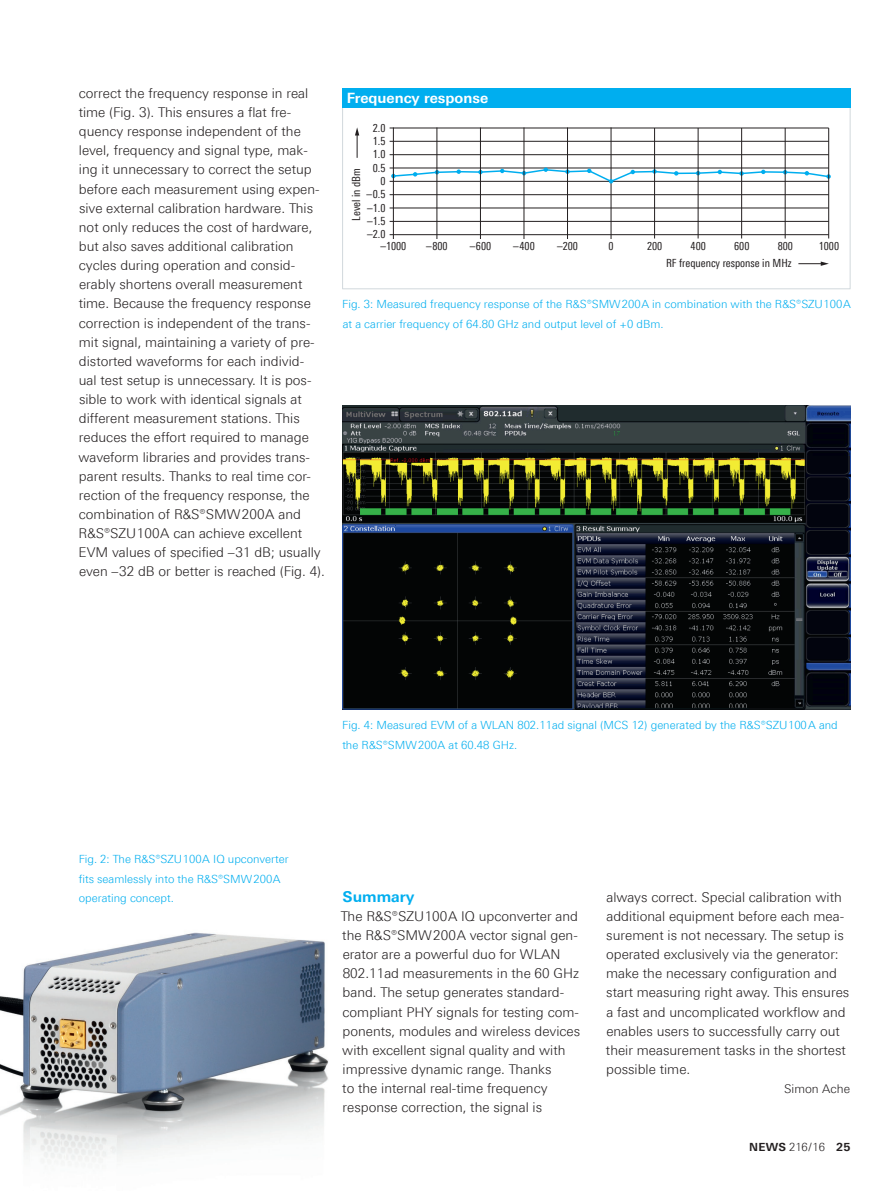
<style>
.page{position:relative;width:893px;height:1191px;background:#fff}
.page>*{position:absolute;margin:0;border:0;box-sizing:border-box;transform-origin:0 0}
._03_Überschrift_1{font:700 15px "Linotype Univers 630";color:#00aeef}
.t1{font:700 14.25px "Linotype Univers 630";color:#fff}
.Fließtext_oAo{font:300 13.5px/19.2px "Linotype Univers 330";color:#231f20}
.Autor{font:300 12px "Linotype Univers 330";color:#231f20}
.Bildlegende{font:300 11.25px/19.2px "Linotype Univers 330";color:#00aeef}
.t2{font:11.25px/13.4px "Linotype Univers 420 Cn";color:#231f20;text-align:right}
.t3{font:700 11.25px "Linotype Univers 630";letter-spacing:.015em;color:#231f20}
.s1{font-family:"Linotype Univers 330";font-weight:300}
</style>
<div class="page">
<svg style="left:342px;top:107px;width:508px;height:182px"></svg>
<div style="left:342px;top:88px;width:508px;height:19px;background:#00aeef"></div>
<hr style="left:390px;top:128px;width:439px;height:1px;background:#231f20">
<hr style="left:390px;top:141px;width:439px;height:1px;background:#231f20">
<hr style="left:390px;top:154px;width:439px;height:1px;background:#231f20">
<hr style="left:390px;top:168px;width:439px;height:1px;background:#231f20">
<hr style="left:390px;top:194px;width:439px;height:1px;background:#231f20">
<hr style="left:390px;top:208px;width:439px;height:1px;background:#231f20">
<hr style="left:390px;top:221px;width:439px;height:1px;background:#231f20">
<hr style="left:390px;top:234px;width:439px;height:1px;background:#231f20">
<hr style="left:611px;top:128px;width:1px;height:110px;background:#231f20">
<hr style="left:390px;top:181px;width:439px;height:1px;background:#231f20">
<svg style="left:391px;top:167px;width:440px;height:16px"></svg>
<hr style="left:654px;top:128px;width:1px;height:110px;background:#231f20">
<hr style="left:698px;top:128px;width:1px;height:110px;background:#231f20">
<hr style="left:741px;top:128px;width:1px;height:110px;background:#231f20">
<hr style="left:785px;top:128px;width:1px;height:110px;background:#231f20">
<hr style="left:828px;top:128px;width:1px;height:110px;background:#231f20">
<hr style="left:393px;top:128px;width:1px;height:110px;background:#231f20">
<hr style="left:437px;top:128px;width:1px;height:110px;background:#231f20">
<hr style="left:480px;top:128px;width:1px;height:110px;background:#231f20">
<hr style="left:524px;top:128px;width:1px;height:110px;background:#231f20">
<hr style="left:567px;top:128px;width:1px;height:110px;background:#231f20">
<svg style="left:798px;top:261px;width:31px;height:5px"></svg>
<svg style="left:355px;top:127px;width:4px;height:31px"></svg>
<img style="left:342px;top:405px;width:508px;height:304px">
<img style="left:0;top:932px;width:328px;height:230px">
<p class="Fließtext_oAo" style="left:79px;top:83px;width:248px">correct the frequency response in real time (Fig. 3). This ensures a flat fre&shy;quency response independent of the level, frequency and signal type, mak&shy;ing it unnecessary to correct the setup before each measurement using expen&shy;sive external calibration hardware. This not only reduces the cost of hardware, but also saves additional calibration cycles during operation and consid&shy;erably shortens overall measurement time. Because the frequency response correction is independent of the trans&shy;mit signal, maintaining a variety of pre&shy;distorted waveforms for each individ&shy;ual test setup is unnecessary. It is pos&shy;sible to work with identical signals at different measurement stations. This reduces the effort required to manage waveform libraries and provides trans&shy;parent results. Thanks to real time cor&shy;rection of the frequency response, the combination of R&amp;S®SMW200A and R&amp;S®SZU100A can achieve excellent EVM values of specified –31 dB; usually even –32 dB or better is reached (Fig. 4).</p>
<p class="t1" style="left:347px;top:89px;width:143px">Frequency response</p>
<p class="t2" style="left:367px;top:121px;width:20px">2.0<br>1.5<br>1.0<br>0.5<br>0 –0.5 –1.0 –1.5 –2.0</p>
<p class="t2" style="left:350px;top:221px;width:54px;rotate:-90deg">Level in dBm</p>
<p class="t2" style="left:380px;top:239px;width:27px">–1000</p>
<p class="t2" style="left:426px;top:239px;width:23px">–800</p>
<p class="t2" style="left:470px;top:239px;width:23px">–600</p>
<p class="t2" style="left:513px;top:239px;width:23px">–400</p>
<p class="t2" style="left:557px;top:239px;width:22px">–200</p>
<p class="t2" style="left:609px;top:239px;width:7px">0</p>
<p class="t2" style="left:647px;top:239px;width:17px">200</p>
<p class="t2" style="left:691px;top:239px;width:17px">400</p>
<p class="t2" style="left:734px;top:239px;width:17px">600</p>
<p class="t2" style="left:778px;top:239px;width:17px">800</p>
<p class="t2" style="left:819px;top:239px;width:22px">1000</p>
<p class="t2" style="left:666px;top:256px;width:127px">RF frequency response in MHz</p>
<p class="Bildlegende" style="left:342px;top:295px;width:510px">Fig. 3: Measured frequency response of the R&amp;S®SMW200A in combination with the R&amp;S®SZU100A at a carrier frequency of 64.80 GHz and output level of +0 dBm.</p>
<p class="Bildlegende" style="left:79px;top:849px;width:211px">Fig. 2: The R&amp;S®SZU100A IQ upconverter fits seamlessly into the R&amp;S®SMW200A operating concept.</p>
<p class="Bildlegende" style="left:342px;top:716px;width:497px">Fig. 4: Measured EVM of a WLAN 802.11ad signal (MCS 12) generated by the R&amp;S®SZU100A and the R&amp;S®SMW200A at 60.48 GHz.</p>
<p class="_03_Überschrift_1" style="left:343px;top:887px;width:73px">Summary</p>
<p class="Fließtext_oAo" style="left:341px;top:906px;width:241px">The R&amp;S®SZU100A IQ upconverter and the R&amp;S®SMW200A vector signal gen&shy;erator are a powerful duo for WLAN 802.11ad measurements in the 60 GHz band. The setup generates standard&shy;compliant PHY signals for testing com&shy;ponents, modules and wireless devices with excellent signal quality and with impressive dynamic range. Thanks<br>to the internal real-time frequency response correction, the signal is</p>
<p class="Fließtext_oAo" style="left:606px;top:887px;width:245px">always correct. Special calibration with additional equipment before each mea&shy;surement is not necessary. The setup is operated exclusively via the generator: make the necessary configuration and start measuring right away. This ensures a fast and uncomplicated workflow and enables users to successfully carry out their measurement tasks in the shortest possible time.</p>
<p class="Autor" style="left:784px;top:1081px;width:67px">Simon Ache</p>
<p class="t3" style="left:749px;top:1139px;width:103px">NEWS <span class="s1">216/16</span> 25</p>
</div>
